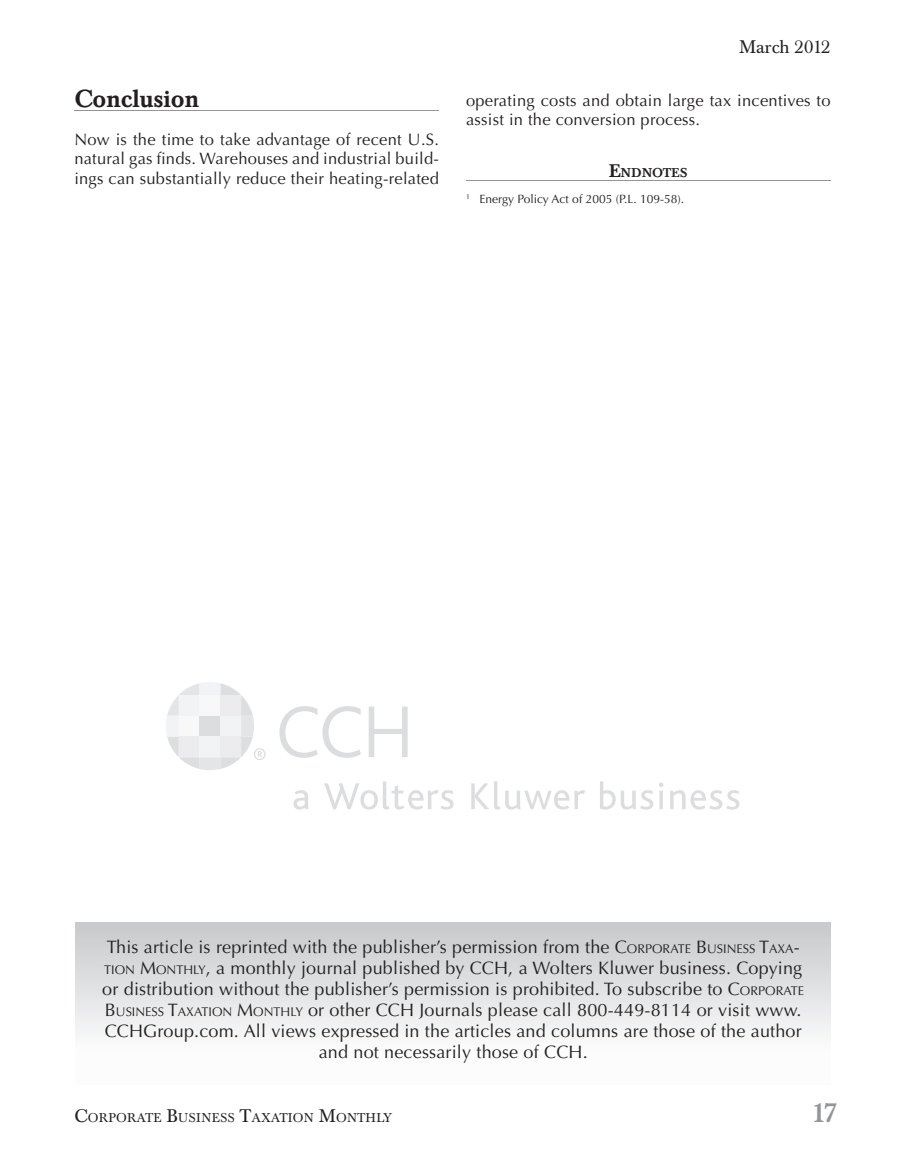
<style>
.page{position:relative;width:905px;height:1175px;background:#fff}
.page>*{position:absolute;margin:0;border:0;box-sizing:border-box;transform-origin:0 0}
.t1{font:500 27px "Baskerville BE";color:#939598}
.t2{font:500 24px "Baskerville BE";color:#231f20}
.t3{font:18px/21px "Optima";letter-spacing:.01em;color:#231f20;text-align:center}
.t4{font:18px "Baskerville BE";color:#231f20}
.t5{font:16.5px/19.5px "Optima";letter-spacing:.015em;color:#231f20;text-align:justify}
.t6{font:12.6px "Baskerville BE";letter-spacing:.02em;color:#231f20}
.t7{font:500 12.6px "Baskerville BE";letter-spacing:.02em;color:#231f20}
.t8{font:12px "Optima";color:#231f20}
.s1{font-size:18px}
.s2{font-size:12.6px}
</style>
<div class="page">
<hr style="left:74px;top:110px;width:365px;height:1px;background:#939598">
<hr style="left:466px;top:180px;width:364px;height:1px;background:#939598">
<div style="left:76px;top:922px;width:754px;height:162px;background:linear-gradient(to bottom,#c9cacd,#fff)"></div>
<svg style="left:279px;top:706px;width:82px;height:52px"></svg>
<svg style="left:368px;top:706px;width:39px;height:51px"></svg>
<svg style="left:293px;top:790px;width:15px;height:19px"></svg>
<svg style="left:324px;top:781px;width:129px;height:28px"></svg>
<svg style="left:471px;top:781px;width:114px;height:28px"></svg>
<svg style="left:600px;top:781px;width:63px;height:28px"></svg>
<svg style="left:670px;top:790px;width:69px;height:19px"></svg>
<svg style="left:166px;top:682px;width:99px;height:88px"></svg>
<h2 class="t2" style="left:74px;top:89px;width:127px">Conclusion</h2>
<p class="t5" style="left:74px;top:131px;width:366px">Now is the time to take advantage of recent U.S. natural gas finds. Warehouses and industrial build&shy;ings can substantially reduce their heating-related</p>
<p class="t4" style="left:739px;top:39px;width:93px">March 2012</p>
<p class="t5" style="left:466px;top:92px;width:366px">operating costs and obtain large tax incentives to assist in the conversion process.</p>
<p class="t7" style="left:609px;top:168px;width:80px"><span class="s1">E</span>NDNOTES</p>
<p class="t8" style="left:466px;top:193px;width:220px"><sup>1</sup> Energy Policy Act of 2005 (P.L. 109-58).</p>
<p class="t3" style="left:102px;top:938px;width:703px">This article is reprinted with the publisher’s permission from the C<span class="s2">ORPORATE</span> B<span class="s2">USINESS</span> T<span class="s2">AXA</span>-<span class="s2">TION</span> M<span class="s2">ONTHLY</span>, a monthly journal published by CCH, a Wolters Kluwer business. Copying or distribution without the publisher’s permission is prohibited. To subscribe to C<span class="s2">ORPORATE </span>B<span class="s2">USINESS</span> T<span class="s2">AXATION</span> M<span class="s2">ONTHLY</span> or other CCH Journals please call 800-449-8114 or visit www.<br>CCHGroup.com. All views expressed in the articles and columns are those of the author and not necessarily those of CCH.</p>
<p class="t6" style="left:74px;top:1112px;width:319px"><span class="s1">C</span>ORPORATE <span class="s1">B</span>USINESS <span class="s1">T</span>AXATION <span class="s1">M</span>ONTHLY</p>
<h1 class="t1" style="left:811px;top:1101px;width:27px">17</h1>
</div>
